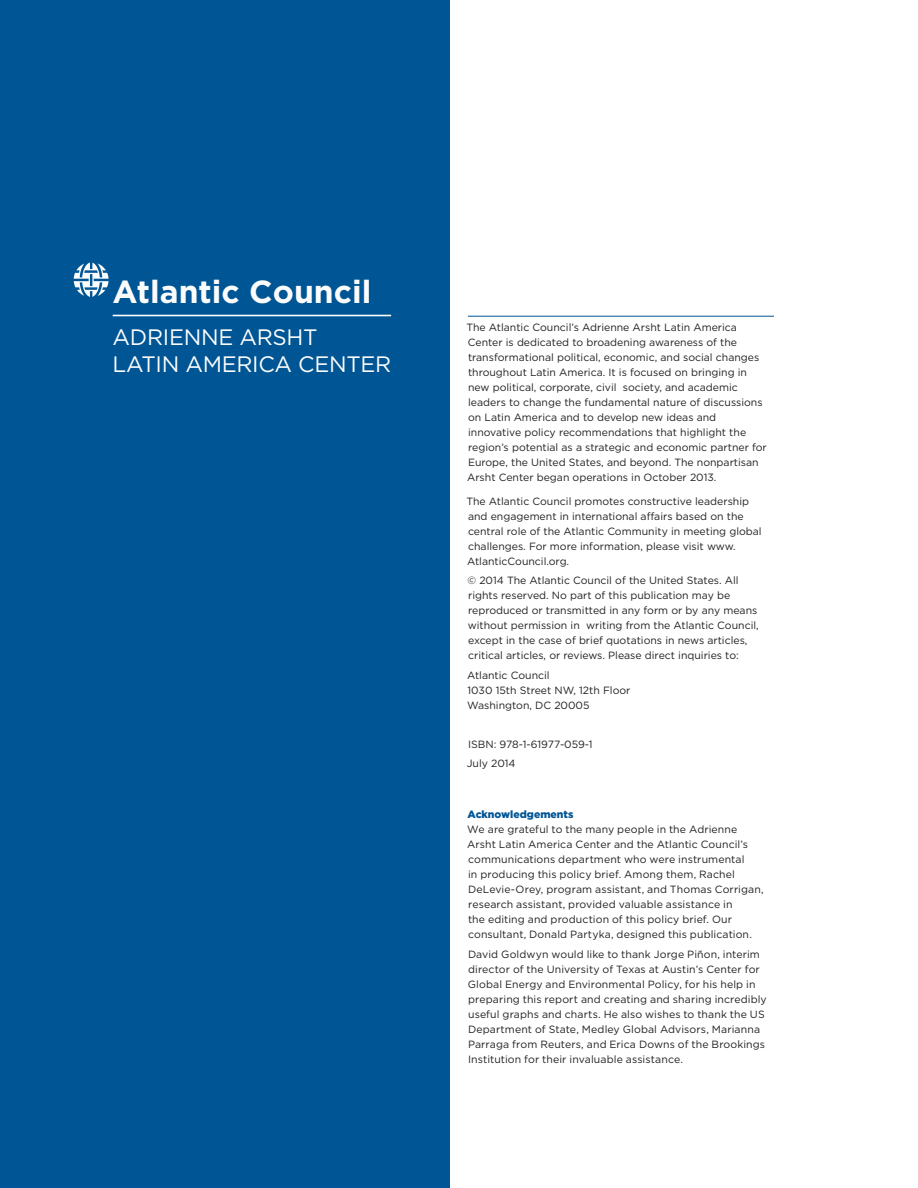
<style>
.page{position:relative;width:918px;height:1188px;background:#fff}
.page>*{position:absolute;margin:0;border:0;box-sizing:border-box;transform-origin:0 0}
.t1{font:700 31.95px "Gotham";color:#fcfcfc}
.t2{font:22.35px/26.7px "Gotham";letter-spacing:-.015em;color:#fcfcfc}
.bullet_table_2{font:10.5px/15px "Gotham";color:#231f20}
.s1{font-weight:900;color:#005595}
</style>
<div class="page">
<div style="left:0;top:0;width:450px;height:1188px;background:#005595"></div>
<hr style="left:468px;top:316px;width:306px;height:1px;background:#005595">
<svg style="left:74px;top:263px;width:35px;height:34px"></svg>
<hr style="left:113px;top:315px;width:278px;height:1px;background:#fff">
<p class="t1" style="left:113px;top:271px;width:260px">Atlantic Council</p>
<p class="t2" style="left:113px;top:323px;width:280px">ADRIENNE ARSHT<br>LATIN AMERICA CENTER</p>
<p class="bullet_table_2" style="left:466px;top:319px;width:302px">The Atlantic Council’s Adrienne Arsht Latin America Center is dedicated to broadening awareness of the transformational political, economic, and social changes throughout Latin America. It is focused on bringing in new political, corporate, civil society, and academic leaders to change the fundamental nature of discussions on Latin America and to develop new ideas and innovative policy recommendations that highlight the region’s potential as a strategic and economic partner for Europe, the United States, and beyond. The nonpartisan Arsht Center began operations in October 2013.</p>
<p class="bullet_table_2" style="left:466px;top:493px;width:297px">The Atlantic Council promotes constructive leadership and engagement in international affairs based on the central role of the Atlantic Community in meeting global challenges. For more information, please visit www.<br>AtlanticCouncil.org.</p>
<p class="bullet_table_2" style="left:468px;top:573px;width:293px">© 2014 The Atlantic Council of the United States. All rights reserved. No part of this publication may be reproduced or transmitted in any form or by any means without permission in writing from the Atlantic Council, except in the case of brief quotations in news articles, critical articles, or reviews. Please direct inquiries to:</p>
<p class="bullet_table_2" style="left:467px;top:667px;width:165px">Atlantic Council<br>1030 15th Street NW, 12th Floor<br>Washington, DC 20005</p>
<p class="bullet_table_2" style="left:468px;top:736px;width:126px">ISBN: 978-1-61977-059-1</p>
<p class="bullet_table_2" style="left:467px;top:756px;width:50px">July 2014</p>
<p class="bullet_table_2" style="left:467px;top:807px;width:298px"><span class="s1">Acknowledgements<br></span>We are grateful to the many people in the Adrienne Arsht Latin America Center and the Atlantic Council’s communications department who were instrumental<br>in producing this policy brief. Among them, Rachel DeLevie-Orey, program assistant, and Thomas Corrigan, research assistant, provided valuable assistance in<br>the editing and production of this policy brief. Our consultant, Donald Partyka, designed this publication.</p>
<p class="bullet_table_2" style="left:468px;top:946px;width:300px">David Goldwyn would like to thank Jorge Piñon, interim director of the University of Texas at Austin’s Center for Global Energy and Environmental Policy, for his help in preparing this report and creating and sharing incredibly useful graphs and charts. He also wishes to thank the US Department of State, Medley Global Advisors, Marianna Parraga from Reuters, and Erica Downs of the Brookings Institution for their invaluable assistance.</p>
</div>
